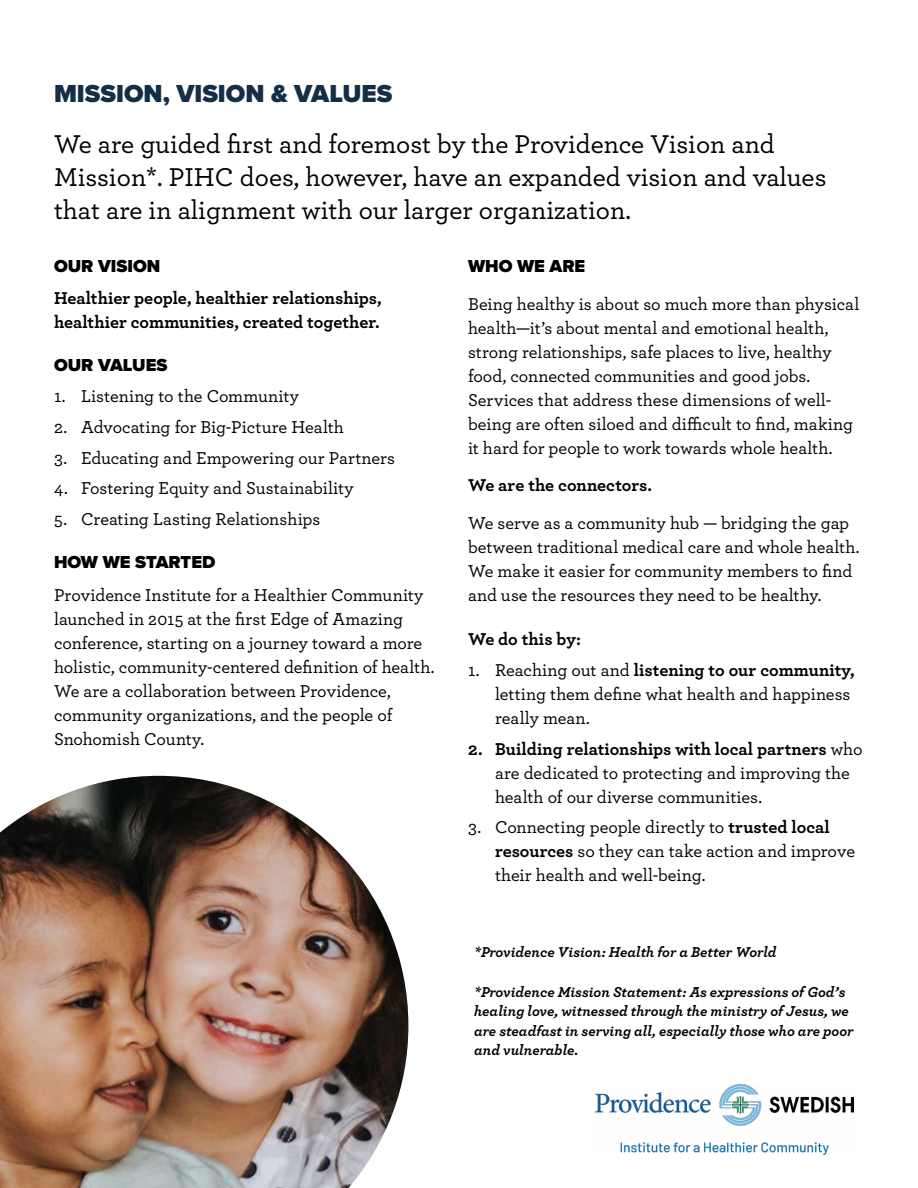
<style>
.page{position:relative;width:918px;height:1188px;background:#fff}
.page>*{position:absolute;margin:0;border:0;box-sizing:border-box;transform-origin:0 0}
.t1{font:500 27px/33px "Archer";color:#000}
.t2{font:900 25.5px "Proxima Nova";color:#152e47}
.t3{font:500 18px/24px "Archer";color:#000}
.t4{font:700 18px/24px "Archer";color:#000}
.t5{font:900 18px "Proxima Nova";color:#000}
.t6{font:italic 700 15px/19.5px "Archer";color:#000}
.s1{font-weight:700}
</style>
<div class="page">
<img style="left:0;top:776px;width:408px;height:412px">
<img style="left:596px;top:1084px;width:258px;height:71px">
<h2 class="t2" style="left:54px;top:75px;width:340px">MISSION, VISION &amp; VALUES</h2>
<h1 class="t1" style="left:54px;top:126px;width:774px">We are guided first and foremost by the Providence Vision and<br>Mission*. PIHC does, however, have an expanded vision and values that are in alignment with our larger organization.</h1>
<p class="t5" style="left:54px;top:253px;width:108px">OUR VISION</p>
<p class="t5" style="left:468px;top:253px;width:119px">WHO WE ARE</p>
<p class="t4" style="left:54px;top:285px;width:329px">Healthier people, healthier relationships, healthier communities, created together.</p>
<p class="t3" style="left:468px;top:291px;width:393px">Being healthy is about so much more than physical health—it’s about mental and emotional health, strong relationships, safe places to live, healthy food, connected communities and good jobs.<br>Services that address these dimensions of well&shy;being are often siloed and difficult to find, making it hard for people to work towards whole health.</p>
<p class="t4" style="left:468px;top:472px;width:186px">We are the connectors.</p>
<p class="t3" style="left:468px;top:510px;width:393px">We serve as a community hub — bridging the gap between traditional medical care and whole health.<br>We make it easier for community members to find and use the resources they need to be healthy.</p>
<p class="t4" style="left:468px;top:626px;width:115px">We do this by:</p>
<p class="t3" style="left:495px;top:657px;width:361px;text-indent:-27px">1. Reaching out and <span class="s1">listening to our community, </span>letting them define what health and happiness really mean.</p>
<p class="t3" style="left:495px;top:736px;width:369px;text-indent:-27px"><span class="s1">2. Building relationships with local partners</span> who are dedicated to protecting and improving the health of our diverse communities.</p>
<p class="t3" style="left:495px;top:814px;width:362px;text-indent:-27px">3. Connecting people directly to <span class="s1">trusted local resources</span> so they can take action and improve their health and well-being.</p>
<p class="t5" style="left:54px;top:351px;width:115px">OUR VALUES</p>
<p class="t3" style="left:54px;top:383px;width:247px">1. Listening to the Community</p>
<p class="t3" style="left:54px;top:414px;width:291px">2. Advocating for Big-Picture Health</p>
<p class="t3" style="left:54px;top:445px;width:343px">3. Educating and Empowering our Partners</p>
<p class="t3" style="left:54px;top:476px;width:301px">4. Fostering Equity and Sustainability</p>
<p class="t3" style="left:54px;top:506px;width:268px">5. Creating Lasting Relationships</p>
<p class="t5" style="left:54px;top:549px;width:163px">HOW WE STARTED</p>
<p class="t3" style="left:54px;top:582px;width:382px">Providence Institute for a Healthier Community launched in 2015 at the first Edge of Amazing conference, starting on a journey toward a more holistic, community-centered definition of health.<br>We are a collaboration between Providence, community organizations, and the people of Snohomish County.</p>
<p class="t6" style="left:474px;top:941px;width:304px">*Providence Vision: Health for a Better World</p>
<p class="t6" style="left:474px;top:981px;width:381px">*Providence Mission Statement: As expressions of God’s healing love, witnessed through the ministry of Jesus, we are steadfast in serving all, especially those who are poor and vulnerable.</p>
</div>
